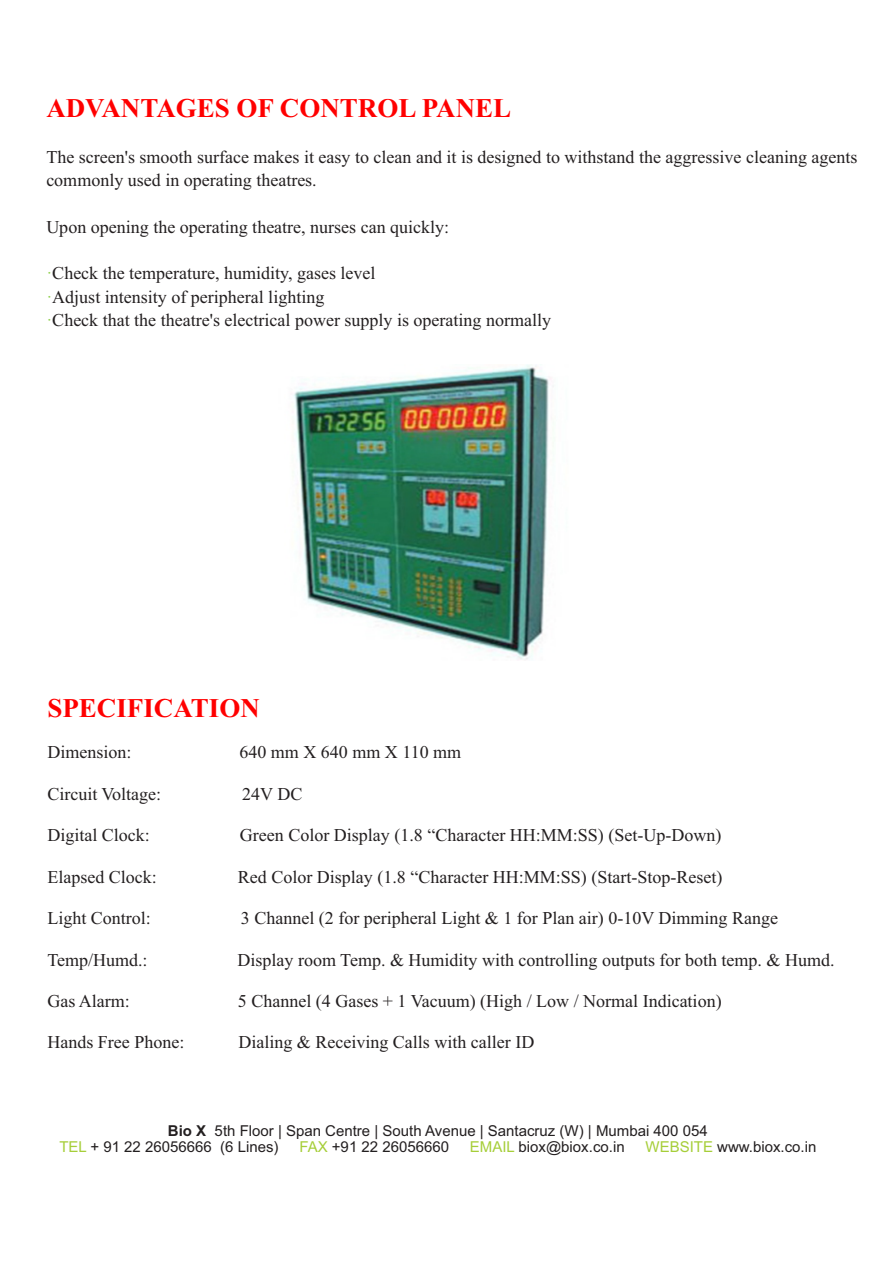
<style>
.page{position:relative;width:893px;height:1263px;background:#fff}
.page>*{position:absolute;margin:0;border:0;box-sizing:border-box;transform-origin:0 0}
.t1{font:700 27px "Times New Roman";color:#f00}
.t2{font:18px/23.2px "Times New Roman";color:#231f20}
.t3{font:15px/16.8px "Arial";color:#231f20}
.s1{color:#91d14f}
.s2{font-weight:700}
.s3{color:#a6ce39}
</style>
<div class="page">
<img style="left:293px;top:364px;width:258px;height:296px">
<h1 class="t1" style="left:46px;top:98px;width:466px">ADVANTAGES OF CONTROL PANEL</h1>
<p class="t2" style="left:46px;top:147px;width:813px">The screen's smooth surface makes it easy to clean and it is designed to withstand the aggressive cleaning agents commonly used in operating theatres.</p>
<p class="t2" style="left:46px;top:217px;width:404px">Upon opening the operating theatre, nurses can quickly:</p>
<p class="t2" style="left:46px;top:263px;width:506px"><span class="s1">·</span> Check the temperature, humidity, gases level<br><span class="s1">·</span> Adjust intensity of peripheral lighting<br><span class="s1">·</span> Check that the theatre's electrical power supply is operating normally</p>
<h1 class="t1" style="left:47px;top:699px;width:214px">SPECIFICATION</h1>
<p class="t2" style="left:47px;top:742px;width:85px">Dimension :</p>
<p class="t2" style="left:239px;top:742px;width:223px">640 mm X 640 mm X 110 mm</p>
<p class="t2" style="left:47px;top:784px;width:115px">Circuit Voltage :</p>
<p class="t2" style="left:242px;top:784px;width:62px">24V DC</p>
<p class="t2" style="left:47px;top:825px;width:104px">Digital Clock :</p>
<p class="t2" style="left:240px;top:825px;width:483px">Green Color Display (1.8 “Character HH:MM:SS) (Set-Up-Down)</p>
<p class="t2" style="left:47px;top:867px;width:111px">Elapsed Clock :</p>
<p class="t2" style="left:238px;top:867px;width:486px">Red Color Display (1.8 “Character HH:MM:SS) (Start-Stop-Reset)</p>
<p class="t2" style="left:47px;top:908px;width:105px">Light Control :</p>
<p class="t2" style="left:241px;top:908px;width:539px">3 Channel (2 for peripheral Light &amp; 1 for Plan air) 0-10V Dimming Range</p>
<p class="t2" style="left:47px;top:949px;width:102px">Temp/Humd. :</p>
<p class="t2" style="left:238px;top:949px;width:598px">Display room Temp. &amp; Humidity with controlling outputs for both temp. &amp; Humd.</p>
<p class="t2" style="left:47px;top:991px;width:84px">Gas Alarm :</p>
<p class="t2" style="left:238px;top:991px;width:485px">5 Channel (4 Gases + 1 Vacuum) (High / Low / Normal Indication)</p>
<p class="t2" style="left:47px;top:1032px;width:138px">Hands Free Phone :</p>
<p class="t2" style="left:238px;top:1032px;width:297px">Dialing &amp; Receiving Calls with caller ID</p>
<p class="t3" style="left:59px;top:1123px;width:650px;text-indent:109px"><span class="s2">Bio X</span> 5th Floor | Span Centre | South Avenue | Santacruz (W) | Mumbai 400 054<br><span class="s3">TEL</span> + 91 22 26056666 (6 Lines)</p>
<p class="t3" style="left:299px;top:1140px;width:151px"><span class="s3">FAX</span> +91 22 26056660</p>
<p class="t3" style="left:470px;top:1140px;width:156px"><span class="s3">EMAIL</span> biox@biox.co.in</p>
<p class="t3" style="left:645px;top:1140px;width:172px"><span class="s3">WEBSITE</span> www.biox.co.in</p>
</div>
